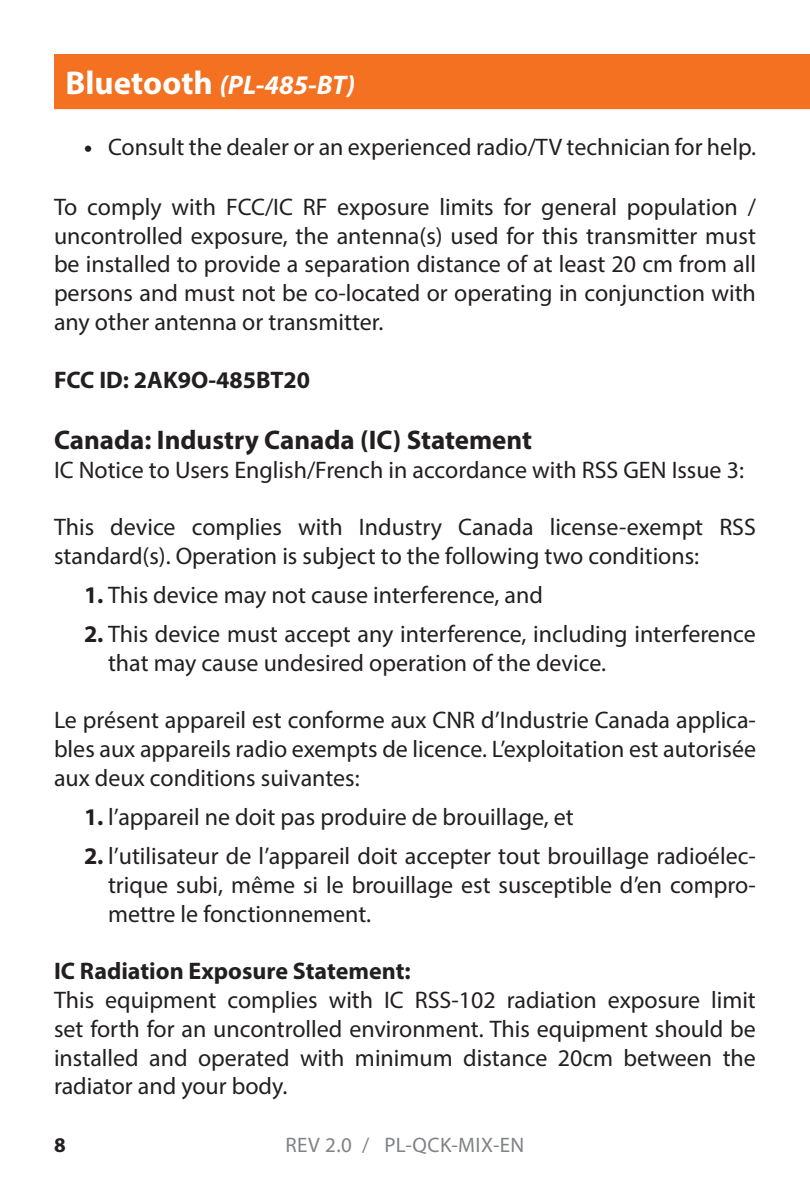
<style>
.page{position:relative;width:810px;height:1188px;background:#fff}
.page>*{position:absolute;margin:0;border:0;box-sizing:border-box;transform-origin:0 0}
.t1{font:700 27px "Myriad Pro";color:#231f20}
.t2{font:italic 700 27px "Myriad Pro";color:#fff}
.t3{font:24px/28.8px "Myriad Pro";color:#231f20;text-align:justify}
.t4{font:700 24px "Myriad Pro";color:#231f20}
.t5{font:21px "Myriad Pro";letter-spacing:.02em;color:#808285}
.t6{font:700 21px "Myriad Pro";color:#231f20}
.s1{font-style:normal;font-size:33px}
.s2{font-weight:700}
</style>
<div class="page">
<div style="left:54px;top:54px;width:756px;height:55px;background:#f37121"></div>
<p class="t2" style="left:66px;top:67px;width:291px"><span class="s1">Bluetooth</span> (PL-485-BT)</p>
<p class="t3" style="left:84px;top:132px;width:674px"><span class="s2">•</span> Consult the dealer or an experienced radio/TV technician for help.</p>
<p class="t3" style="left:54px;top:192px;width:704px">To comply with FCC/IC RF exposure limits for general population / uncontrolled exposure, the antenna(s) used for this transmitter must be installed to provide a separation distance of at least 20 cm from all persons and must not be co-located or operating in conjunction with any other antenna or transmitter.</p>
<p class="t4" style="left:54px;top:364px;width:258px">FCC ID: 2AK9O-485BT20</p>
<p class="t1" style="left:54px;top:422px;width:480px">Canada: Industry Canada (IC) Statement</p>
<p class="t3" style="left:54px;top:455px;width:692px">IC Notice to Users English/French in accordance with RSS GEN Issue 3:</p>
<p class="t3" style="left:54px;top:512px;width:703px">This device complies with Industry Canada license-exempt RSS standard(s). Operation is subject to the following two conditions:</p>
<p class="t3" style="left:84px;top:580px;width:460px"><span class="s2">1.</span> This device may not cause interference, and</p>
<p class="t3" style="left:108px;top:619px;width:649px;text-indent:-24px"><span class="s2">2.</span> This device must accept any interference, including interference that may cause undesired operation of the device.</p>
<p class="t3" style="left:54px;top:706px;width:704px">Le présent appareil est conforme aux CNR d’Industrie Canada applica&shy;bles aux appareils radio exempts de licence. L’exploitation est autorisée aux deux conditions suivantes:</p>
<p class="t3" style="left:84px;top:802px;width:491px"><span class="s2">1.</span> l’appareil ne doit pas produire de brouillage, et</p>
<p class="t3" style="left:108px;top:841px;width:650px;text-indent:-24px"><span class="s2">2.</span> l’utilisateur de l’appareil doit accepter tout brouillage radioélec&shy;trique subi, même si le brouillage est susceptible d’en compro&shy;mettre le fonctionnement.</p>
<p class="t4" style="left:54px;top:955px;width:358px">IC Radiation Exposure Statement:</p>
<p class="t3" style="left:54px;top:985px;width:703px">This equipment complies with IC RSS-102 radiation exposure limit set forth for an uncontrolled environment. This equipment should be installed and operated with minimum distance 20cm between the radiator and your body.</p>
<p class="t6" style="left:54px;top:1131px;width:13px">8</p>
<p class="t5" style="left:286px;top:1132px;width:240px">REV 2.0 / PL-QCK-MIX-EN</p>
</div>
